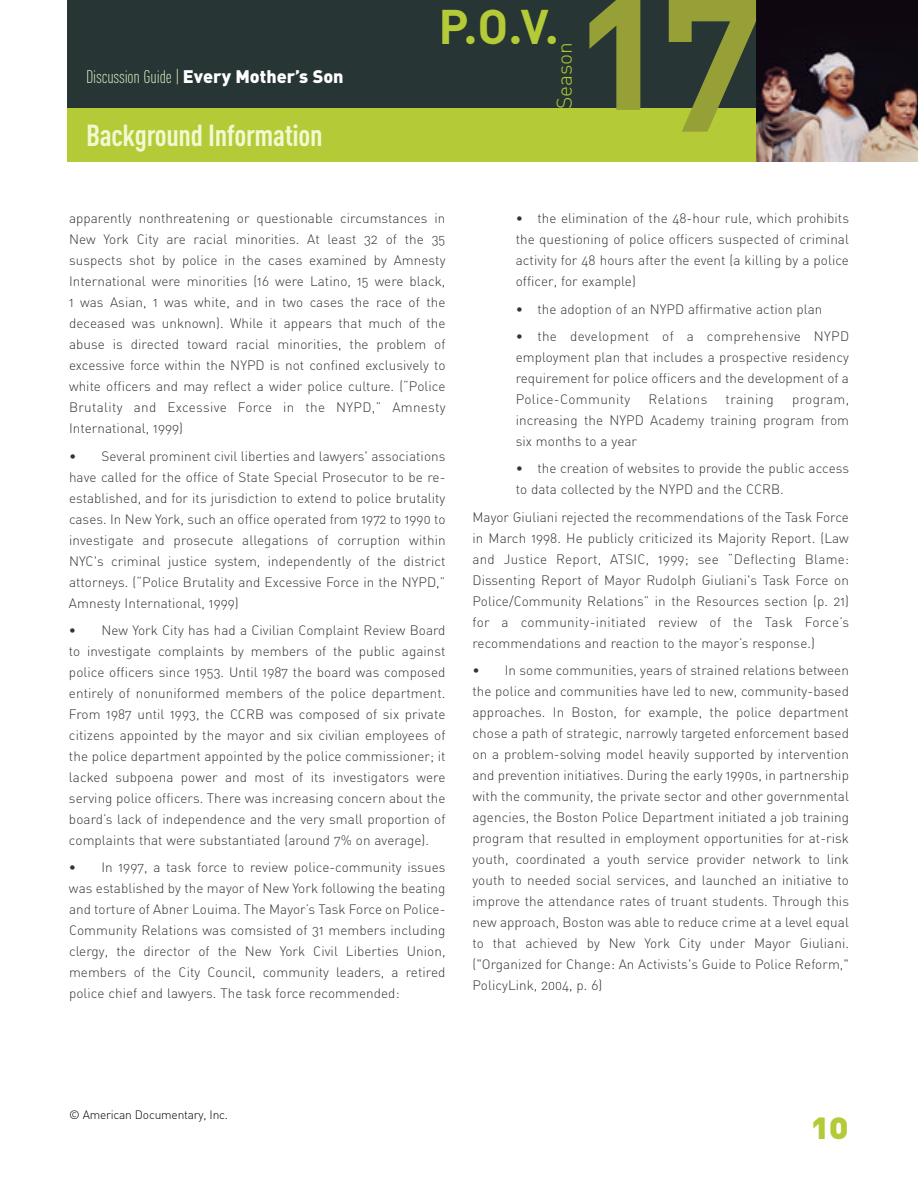
<style>
.page{position:relative;width:918px;height:1188px;background:#fff}
.page>*{position:absolute;margin:0;border:0;box-sizing:border-box;transform-origin:0 0}
.t1{font:184.5px "DIN Bold Alternate";color:#96a036}
.t2{font:48px "DIN Bold Alternate";color:#b4ca37}
.t3{font:36px "DIN Black Alternate";color:#b4ca37}
.t4{font:30px "DIN Cond Bold Alternate";letter-spacing:-.01em;color:#f1f9d0}
.t5{font:21px "DIN Light Alternate";color:#b4ca37}
.t6{font:18px "DIN Cond Light Alternate";letter-spacing:-.01em;color:#f1f9d0}
.t7{font:13.5px/21px "DIN Light Alternate";letter-spacing:.005em;color:#333;text-align:justify}
.t8{font:13.5px "DIN Light Alternate";letter-spacing:.025em;color:#333}
.t9{font:12px "DIN Light Alternate";letter-spacing:-.015em;color:#000}
.s1{font-family:"DIN Black Alternate";color:#fff}
</style>
<div class="page">
<div style="left:68px;top:0;width:850px;height:108px;background:#273634"></div>
<div style="left:68px;top:108px;width:850px;height:54px;background:#b4ca37"></div>
<img style="left:756px;top:0;width:162px;height:162px">
<h3 class="t6" style="left:86px;top:66px;width:259px">Discussion Guide | <span class="s1">Every Mother’s Son</span></h3>
<h3 class="t4" style="left:86px;top:117px;width:238px">Background Information</h3>
<h2 class="t2" style="left:439px;top:-5px;width:122px">P.O.V.</h2>
<h3 class="t5" style="left:551px;top:109px;width:69px;rotate:-90deg">Season</h3>
<h1 class="t1" style="left:580px;top:-77px;width:184px">17</h1>
<p class="t7" style="left:69px;top:208px;width:378px">apparently nonthreatening or questionable circumstances in New York City are racial minorities. At least 32 of the 35 suspects shot by police in the cases examined by Amnesty International were minorities (16 were Latino, 15 were black, 1 was Asian, 1 was white, and in two cases the race of the deceased was unknown). While it appears that much of the abuse is directed toward racial minorities, the problem of excessive force within the NYPD is not confined exclusively to white officers and may reflect a wider police culture. (“Police Brutality and Excessive Force in the NYPD,” Amnesty International, 1999)</p>
<p class="t7" style="left:69px;top:445px;width:378px">• Several prominent civil liberties and lawyers' associations have called for the office of State Special Prosecutor to be re&shy;established, and for its jurisdiction to extend to police brutality cases. In New York, such an office operated from 1972 to 1990 to investigate and prosecute allegations of corruption within NYC's criminal justice system, independently of the district attorneys. (“Police Brutality and Excessive Force in the NYPD,” Amnesty International, 1999)</p>
<p class="t7" style="left:69px;top:620px;width:378px">• New York City has had a Civilian Complaint Review Board to investigate complaints by members of the public against police officers since 1953. Until 1987 the board was composed entirely of nonuniformed members of the police department.<br>From 1987 until 1993, the CCRB was composed of six private citizens appointed by the mayor and six civilian employees of the police department appointed by the police commissioner; it lacked subpoena power and most of its investigators were serving police officers. There was increasing concern about the board’s lack of independence and the very small proportion of complaints that were substantiated (around 7% on average).</p>
<p class="t7" style="left:69px;top:857px;width:378px">• In 1997, a task force to review police-community issues was established by the mayor of New York following the beating and torture of Abner Louima. The Mayor’s Task Force on Police-Community Relations was comsisted of 31 members including clergy, the director of the New York Civil Liberties Union, members of the City Council, community leaders, a retired police chief and lawyers. The task force recommended:</p>
<p class="t7" style="left:516px;top:208px;width:335px">• the elimination of the 48-hour rule, which prohibits the questioning of police officers suspected of criminal activity for 48 hours after the event (a killing by a police officer, for example)</p>
<p class="t7" style="left:516px;top:298px;width:308px">• the adoption of an NYPD affirmative action plan</p>
<p class="t7" style="left:516px;top:326px;width:335px">• the development of a comprehensive NYPD employment plan that includes a prospective residency requirement for police officers and the development of a Police-Community</p>
<p class="t8" style="left:649px;top:391px;width:60px">Relations</p>
<p class="t8" style="left:726px;top:391px;width:50px">training</p>
<p class="t7" style="left:516px;top:389px;width:335px;text-indent:277px">program, increasing the NYPD Academy training program from six months to a year</p>
<p class="t7" style="left:516px;top:458px;width:335px">• the creation of websites to provide the public access to data collected by the NYPD and the CCRB.</p>
<p class="t7" style="left:472px;top:506px;width:378px">Mayor Giuliani rejected the recommendations of the Task Force in March 1998. He publicly criticized its Majority Report. (Law and Justice Report, ATSIC, 1999; see “Deflecting Blame:<br>Dissenting Report of Mayor Rudolph Giuliani's Task Force on Police/Community Relations” in the Resources section (p. 21) for a community-initiated review of the Task Force’s recommendations and reaction to the mayor’s response.)</p>
<p class="t7" style="left:472px;top:660px;width:378px">• In some communities, years of strained relations between the police and communities have led to new, community-based approaches. In Boston, for example, the police department chose a path of strategic, narrowly targeted enforcement based on a problem-solving model heavily supported by intervention and prevention initiatives. During the early 1990s, in partnership with the community, the private sector and other governmental agencies, the Boston Police Department initiated a job training program that resulted in employment opportunities for at-risk youth, coordinated a youth service provider network to link youth to needed social services, and launched an initiative to improve the attendance rates of truant students. Through this new approach, Boston was able to reduce crime at a level equal to that achieved by New York City under Mayor Giuliani. ("Organized for Change: An Activists's Guide to Police Reform," PolicyLink, 2004, p. 6)</p>
<p class="t9" style="left:69px;top:1108px;width:161px">© American Documentary, Inc.</p>
<h3 class="t3" style="left:812px;top:1102px;width:39px">10</h3>
</div>
